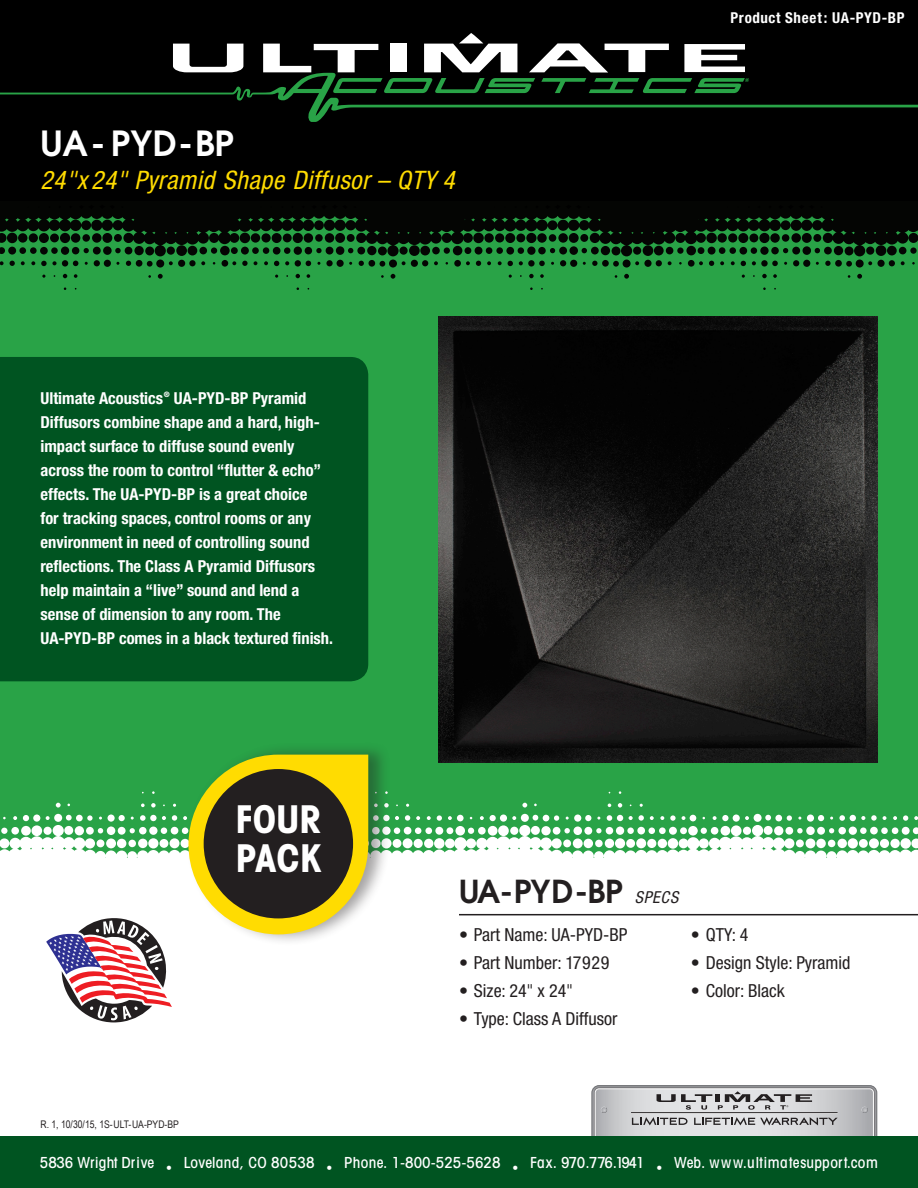
<style>
.page{position:relative;width:918px;height:1188px;background:#fff}
.page>*{position:absolute;margin:0;border:0;box-sizing:border-box;transform-origin:0 0}
.t1{font:700 condensed 38.25px "Avant Garde";color:#fff}
.t2{font:600 34.5px "Avant Garde";letter-spacing:.01em;color:#fff}
.t3{font:600 31.5px "Avant Garde";letter-spacing:-.02em;color:#231f20}
.t4{font:italic condensed 25.5px "Helvetica Neue";letter-spacing:.02em;color:#ffdc01}
.t5{font:condensed 18px "Helvetica Neue";color:#231f20}
.t6{font:700 condensed 16.5px/24px "Helvetica Neue";color:#fff}
.t7{font:500 condensed 15.3px "Avant Garde";letter-spacing:.02em;color:#fff}
.t8{font:700 condensed 15px "Helvetica Neue";letter-spacing:.04em;color:#fff}
.t9{font:10.5px "Arial Narrow";color:#231f20}
.t10{font:700 condensed 7.5px "Helvetica Neue";color:#fff}
.s1{font-family:"Helvetica Neue";font-weight:400;font-style:italic;font-stretch:condensed;font-size:16.5px}
.s2{font-weight:300}
</style>
<div class="page">
<div style="left:0;top:98px;width:918px;height:760px;background:#29a347"></div>
<div style="left:0;top:0;width:918px;height:210px;background:#000"></div>
<svg style="left:857px;top:274px;width:5px;height:5px"></svg>
<svg style="left:773px;top:274px;width:4px;height:4px"></svg>
<svg style="left:762px;top:274px;width:5px;height:4px"></svg>
<svg style="left:624px;top:274px;width:5px;height:5px"></svg>
<svg style="left:540px;top:274px;width:4px;height:4px"></svg>
<svg style="left:529px;top:274px;width:5px;height:4px"></svg>
<svg style="left:391px;top:274px;width:4px;height:5px"></svg>
<svg style="left:307px;top:274px;width:3px;height:4px"></svg>
<svg style="left:296px;top:274px;width:4px;height:4px"></svg>
<svg style="left:158px;top:274px;width:5px;height:5px"></svg>
<svg style="left:74px;top:274px;width:3px;height:4px"></svg>
<svg style="left:63px;top:274px;width:4px;height:4px"></svg>
<svg style="left:0;top:210px;width:918px;height:57px"></svg>
<svg style="left:591px;top:1085px;width:286px;height:52px;background:#b8babb"></svg>
<div style="left:0;top:1137px;width:918px;height:51px;background:#005421"></div>
<img style="left:439px;top:317px;width:439px;height:438px">
<svg style="left:173px;top:44px;width:70px;height:28px"></svg>
<svg style="left:0;top:86px;width:918px;height:36px"></svg>
<svg style="left:263px;top:33px;width:486px;height:60px"></svg>
<div style="left:0;top:357px;width:368px;height:324px;background:#005421"></div>
<div style="left:187px;top:742px;width:203px;height:204px;background:#231f20;opacity:.41"></div>
<svg style="left:0;top:755px;width:918px;height:268px"></svg>
<div style="left:204px;top:769px;width:149px;height:149px;background:#231f20;border-radius:50%"></div>
<p class="t2" style="left:40px;top:121px;width:195px">UA- PYD-BP</p>
<p class="t4" style="left:40px;top:165px;width:416px">24"x 24" Pyramid Shape Diffusor – QTY 4</p>
<p class="t8" style="left:731px;top:9px;width:176px">Product Sheet: UA-PYD-BP</p>
<p class="t6" style="left:40px;top:386px;width:124px">Ultimate Acoustics</p>
<p class="t10" style="left:164px;top:390px;width:7px">®</p>
<p class="t6" style="left:40px;top:386px;width:294px;text-indent:133px">UA-PYD-BP Pyramid Diffusors combine shape and a hard, high&shy;impact surface to diffuse sound evenly across the room to control “flutter &amp; echo” effects. The UA-PYD-BP is a great choice<br>for tracking spaces, control rooms or any environment in need of controlling sound reflections. The Class A Pyramid Diffusors help maintain a “live” sound and lend a sense of dimension to any room. The UA-PYD-BP comes in a black textured finish.</p>
<p class="t1" style="left:236px;top:795px;width:87px">FOUR</p>
<p class="t1" style="left:235px;top:833px;width:87px">PACK</p>
<p class="t9" style="left:40px;top:1116px;width:140px">R. 1, 10/30/15, 1S-ULT-UA-PYD-BP</p>
<p class="t3" style="left:459px;top:871px;width:221px">UA-PYD-BP <span class="s1">SPECS</span></p>
<p class="t5" style="left:459px;top:924px;width:170px">• Part Name: UA-PYD-BP</p>
<p class="t5" style="left:459px;top:952px;width:152px">• Part Number: 17929</p>
<p class="t5" style="left:459px;top:980px;width:115px">• Size: 24<span class="s2">"</span> x 24<span class="s2">"</span></p>
<p class="t5" style="left:459px;top:1008px;width:160px">• Type: Class A Diffusor</p>
<p class="t5" style="left:691px;top:924px;width:59px">• QTY: 4</p>
<p class="t5" style="left:691px;top:952px;width:161px">• Design Style: Pyramid</p>
<p class="t5" style="left:691px;top:980px;width:95px">• Color: Black</p>
<p class="t7" style="left:40px;top:1153px;width:840px">5836 Wright Drive <sub>•</sub> Loveland, CO 80538 <sub>•</sub> Phone. 1-800-525-5628 <sub>•</sub> Fax. 970.776.1941 <sub>•</sub> Web. www.ultimatesupport.com</p>
</div>
